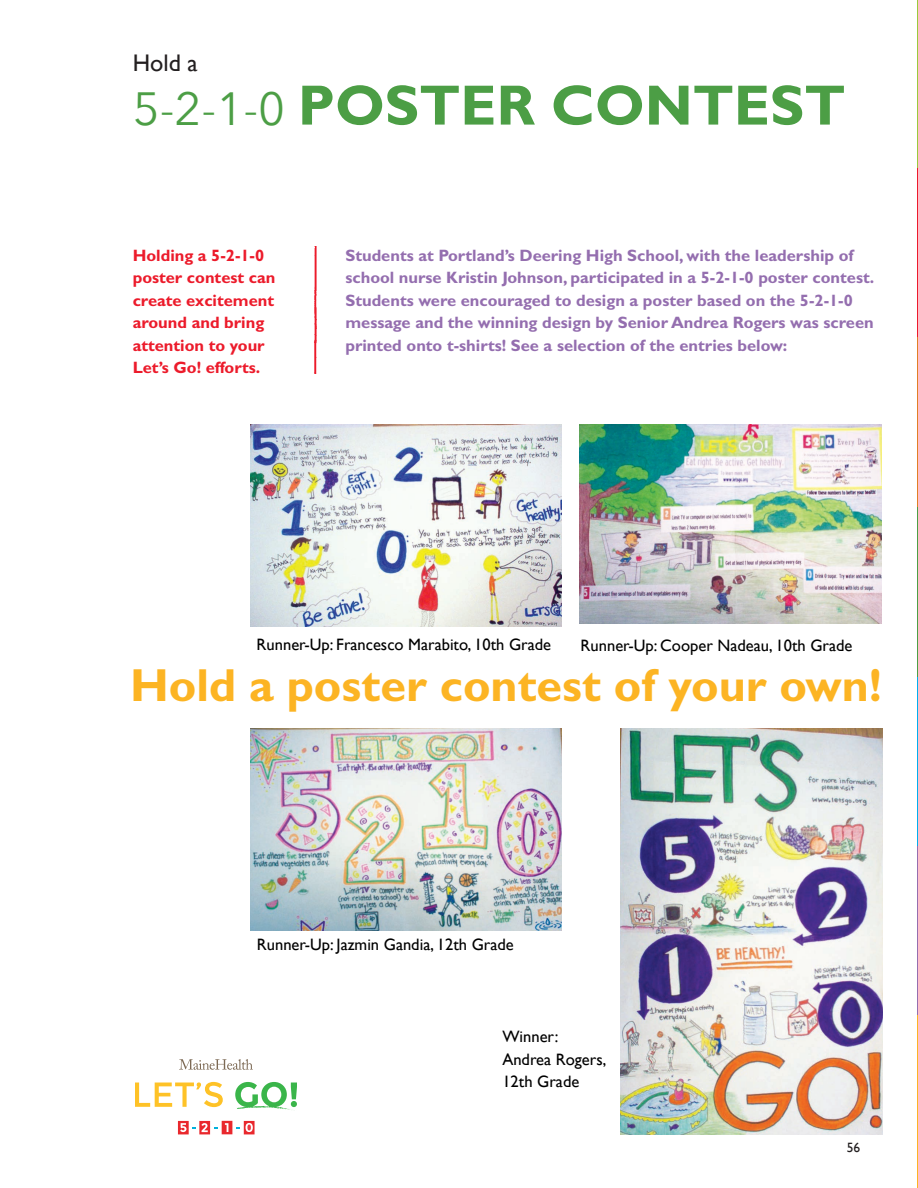
<style>
.page{position:relative;width:918px;height:1188px;background:#fff}
.page>*{position:absolute;margin:0;border:0;box-sizing:border-box;transform-origin:0 0}
.t1{font:700 57px "Gill Sans";color:#4c9e45}
.t2{font:700 46.5px "Gill Sans";color:#fcb423}
.t3{font:24px "Gill Sans";color:#231f20}
.t4{font:700 16.5px/22.5px "Gill Sans";color:#946eaf}
.t5{font:16.5px/22.5px "Gill Sans";color:#000}
.t6{font:700 16.5px/22.5px "Gill Sans";color:#ec1b2b}
.t7{font:13.5px "Gill Sans";color:#231f20}
.s1{font-family:"Avenir Next";font-weight:400;font-size:46.5px}
</style>
<div class="page">
<hr style="left:917px;top:0;width:1px;height:168px;background:#99ca3b">
<hr style="left:917px;top:168px;width:1px;height:170px;background:#ec1b2b">
<hr style="left:917px;top:338px;width:1px;height:169px;background:#e17e25">
<hr style="left:917px;top:507px;width:1px;height:170px;background:#4c9e45">
<hr style="left:917px;top:677px;width:1px;height:169px;background:#00aeef">
<hr style="left:917px;top:846px;width:1px;height:170px;background:#946eaf">
<hr style="left:917px;top:1016px;width:1px;height:172px;background:#fcb423">
<img style="left:314px;top:246px;width:3px;height:128px">
<img style="left:250px;top:424px;width:311px;height:203px">
<img style="left:250px;top:728px;width:311px;height:203px">
<img style="left:621px;top:728px;width:261px;height:406px">
<img style="left:580px;top:425px;width:302px;height:198px">
<svg style="left:179px;top:1059px;width:74px;height:11px"></svg>
<svg style="left:135px;top:1082px;width:88px;height:25px"></svg>
<svg style="left:235px;top:1082px;width:62px;height:28px"></svg>
<svg style="left:178px;top:1121px;width:77px;height:13px"></svg>
<p class="t3" style="left:133px;top:49px;width:67px">Hold a</p>
<p class="t1" style="left:133px;top:72px;width:714px"><span class="s1">5-2-1-0</span> POSTER CONTEST</p>
<p class="t6" style="left:133px;top:244px;width:144px">Holding a 5-2-1-0 poster contest can create excitement around and bring attention to your<br>Let’s Go! efforts.</p>
<p class="t4" style="left:345px;top:244px;width:530px">Students at Portland’s Deering High School, with the leadership of school nurse Kristin Johnson, participated in a 5-2-1-0 poster contest.<br>Students were encouraged to design a poster based on the 5-2-1-0 message and the winning design by Senior Andrea Rogers was screen printed onto t-shirts! See a selection of the entries below:</p>
<p class="t5" style="left:257px;top:634px;width:296px">Runner-Up: Francesco Marabito, 10th Grade</p>
<p class="t5" style="left:581px;top:635px;width:273px">Runner-Up: Cooper Nadeau, 10th Grade</p>
<p class="t2" style="left:130px;top:658px;width:753px">Hold a poster contest of your own!</p>
<p class="t5" style="left:257px;top:933px;width:258px">Runner-Up: Jazmin Gandia, 12th Grade</p>
<p class="t5" style="left:502px;top:1026px;width:105px">Winner:<br>Andrea Rogers,<br>12th Grade</p>
<p class="t7" style="left:847px;top:1140px;width:15px">56</p>
</div>
